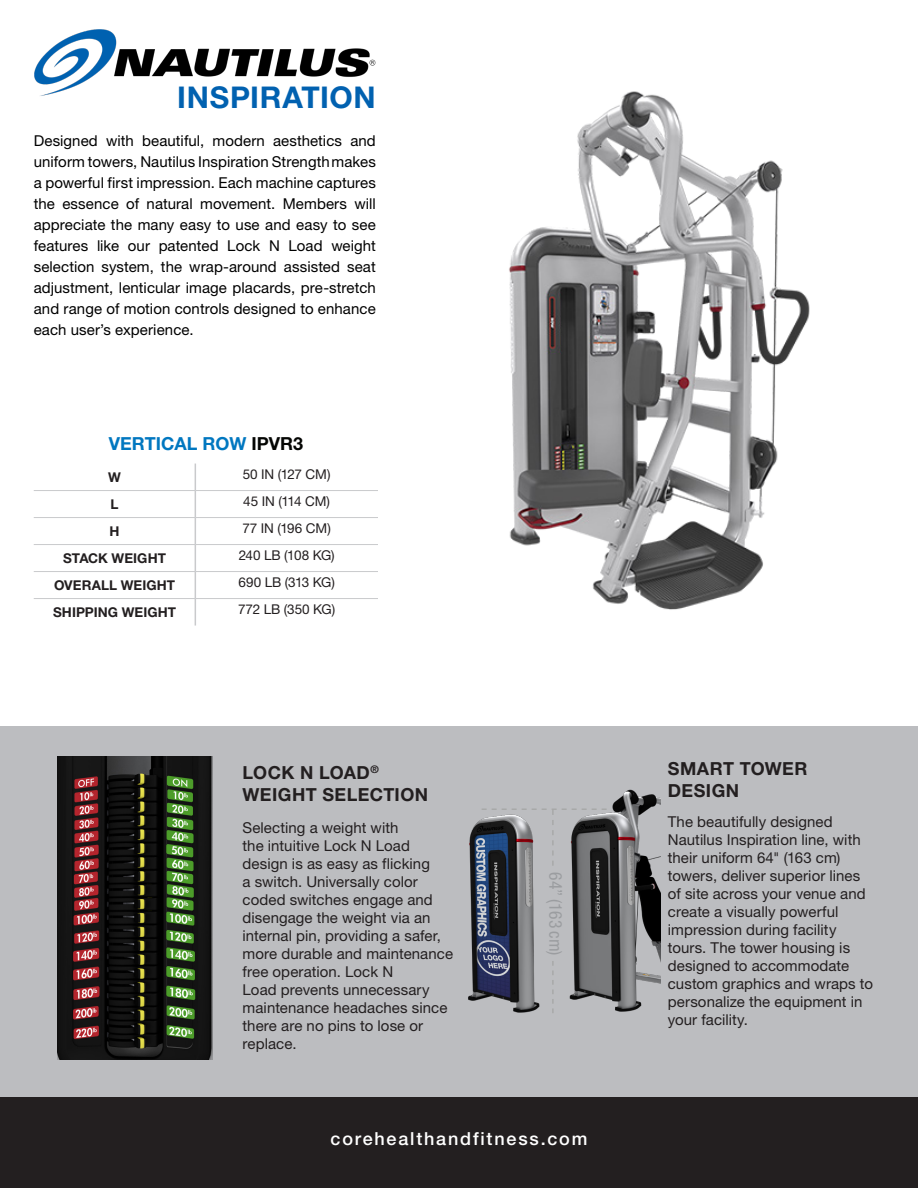
<style>
.page{position:relative;width:918px;height:1188px;background:#fff}
.page>*{position:absolute;margin:0;border:0;box-sizing:border-box;transform-origin:0 0}
.t1{font:700 30px "Helvetica Neue LT Pro";letter-spacing:.02em;color:#0161b0}
.t2{font:700 18px/21.6px "Helvetica Neue LT Pro";letter-spacing:.02em;color:#231f20}
.t3{font:500 18px "Helvetica Neue LT Pro";letter-spacing:.1em;color:#fff}
.t4{font:700 18px "Helvetica Neue LT Pro";color:#0077c0}
.t5{font:condensed 17.55px "Helvetica Neue LT Std";color:#9b9da0}
.t6{font:15px/18px "Helvetica Neue LT Pro";letter-spacing:.005em;color:#231f20}
.t7{font:15px/21px "Helvetica Neue LT Pro";letter-spacing:.005em;color:#000;text-align:justify}
.t8{font:13.5px "Helvetica Neue LT Pro";letter-spacing:-.005em;color:#231f20}
.t9{font:700 13.5px "Helvetica Neue LT Pro";letter-spacing:.005em;color:#231f20}
.t10{font:13.5px "Helvetica Neue LT Pro";letter-spacing:-.025em;color:#231f20}
.s1{color:#040503}
</style>
<div class="page">
<div style="left:0;top:726px;width:918px;height:378px;background:#bcbdc0"></div>
<div style="left:0;top:1097px;width:918px;height:91px;background:#231f20"></div>
<img style="left:34px;top:29px;width:342px;height:67px">
<img style="left:57px;top:757px;width:156px;height:302px">
<img style="left:544px;top:789px;width:116px;height:223px">
<img style="left:468px;top:808px;width:76px;height:205px">
<svg style="left:482px;top:809px;width:125px;height:57px"></svg>
<svg style="left:552px;top:961px;width:2px;height:52px"></svg>
<svg style="left:195px;top:464px;width:1px;height:162px"></svg>
<hr style="left:195px;top:490px;width:183px;height:1px;background:#c9cacc">
<hr style="left:195px;top:517px;width:183px;height:1px;background:#c9cacc">
<hr style="left:195px;top:544px;width:183px;height:1px;background:#c9cacc">
<hr style="left:195px;top:571px;width:183px;height:1px;background:#c9cacc">
<hr style="left:195px;top:598px;width:183px;height:1px;background:#c9cacc">
<hr style="left:34px;top:490px;width:161px;height:1px;background:#c9cacc">
<hr style="left:34px;top:517px;width:161px;height:1px;background:#c9cacc">
<hr style="left:34px;top:544px;width:161px;height:1px;background:#c9cacc">
<hr style="left:34px;top:571px;width:161px;height:1px;background:#c9cacc">
<hr style="left:34px;top:598px;width:161px;height:1px;background:#c9cacc">
<img style="left:509px;top:91px;width:301px;height:519px">
<h1 class="t1" style="left:177px;top:79px;width:200px">INSPIRATION</h1>
<p class="t7" style="left:34px;top:130px;width:344px">Designed with beautiful, modern aesthetics and uniform towers, Nautilus Inspiration Strengthmakes a powerful first impression. Each machine captures the essence of natural movement. Members will appreciate the many easy to use and easy to see features like our patented Lock N Load weight selection system, the wrap-around assisted seat adjustment, lenticular image placards, pre-stretch and range of motion controls designed to enhance each user’s experience.</p>
<p class="t4" style="left:109px;top:432px;width:196px">VERTICAL ROW <span class="s1">IPVR3</span></p>
<p class="t9" style="left:108px;top:469px;width:14px">W</p>
<p class="t8" style="left:243px;top:466px;width:89px">50 IN (127 CM)</p>
<p class="t9" style="left:111px;top:496px;width:10px">L</p>
<p class="t8" style="left:243px;top:493px;width:88px">45 IN (114 CM)</p>
<p class="t9" style="left:110px;top:523px;width:12px">H</p>
<p class="t8" style="left:242px;top:520px;width:90px">77 IN (196 CM)</p>
<p class="t9" style="left:63px;top:550px;width:104px">STACK WEIGHT</p>
<p class="t10" style="left:239px;top:547px;width:97px">240 LB (108 KG)</p>
<p class="t9" style="left:54px;top:577px;width:123px">OVERALL WEIGHT</p>
<p class="t8" style="left:238px;top:574px;width:98px">690 LB (313 KG)</p>
<p class="t9" style="left:53px;top:604px;width:125px">SHIPPING WEIGHT</p>
<p class="t8" style="left:238px;top:601px;width:99px">772 LB (350 KG)</p>
<p class="t2" style="left:243px;top:762px;width:187px">LOCK N LOAD<sup>®<br></sup>WEIGHT SELECTION</p>
<p class="t2" style="left:668px;top:758px;width:141px">SMART TOWER<br>DESIGN</p>
<p class="t6" style="left:243px;top:818px;width:212px">Selecting a weight with<br>the intuitive Lock N Load design is as easy as flicking<br>a switch. Universally color coded switches engage and disengage the weight via an internal pin, providing a safer, more durable and maintenance free operation. Lock N<br>Load prevents unnecessary maintenance headaches since there are no pins to lose or replace.</p>
<p class="t6" style="left:668px;top:813px;width:207px">The beautifully designed<br>Nautilus Inspiration line, with their uniform 64" (163 cm) towers, deliver superior lines of site across your venue and create a visually powerful impression during facility tours. The tower housing is designed to accommodate custom graphics and wraps to personalize the equipment in your facility.</p>
<p class="t5" style="left:566px;top:872px;width:85px;rotate:90deg">64” (163 cm)</p>
<p class="t3" style="left:331px;top:1128px;width:258px">corehealthandfitness.com</p>
</div>
